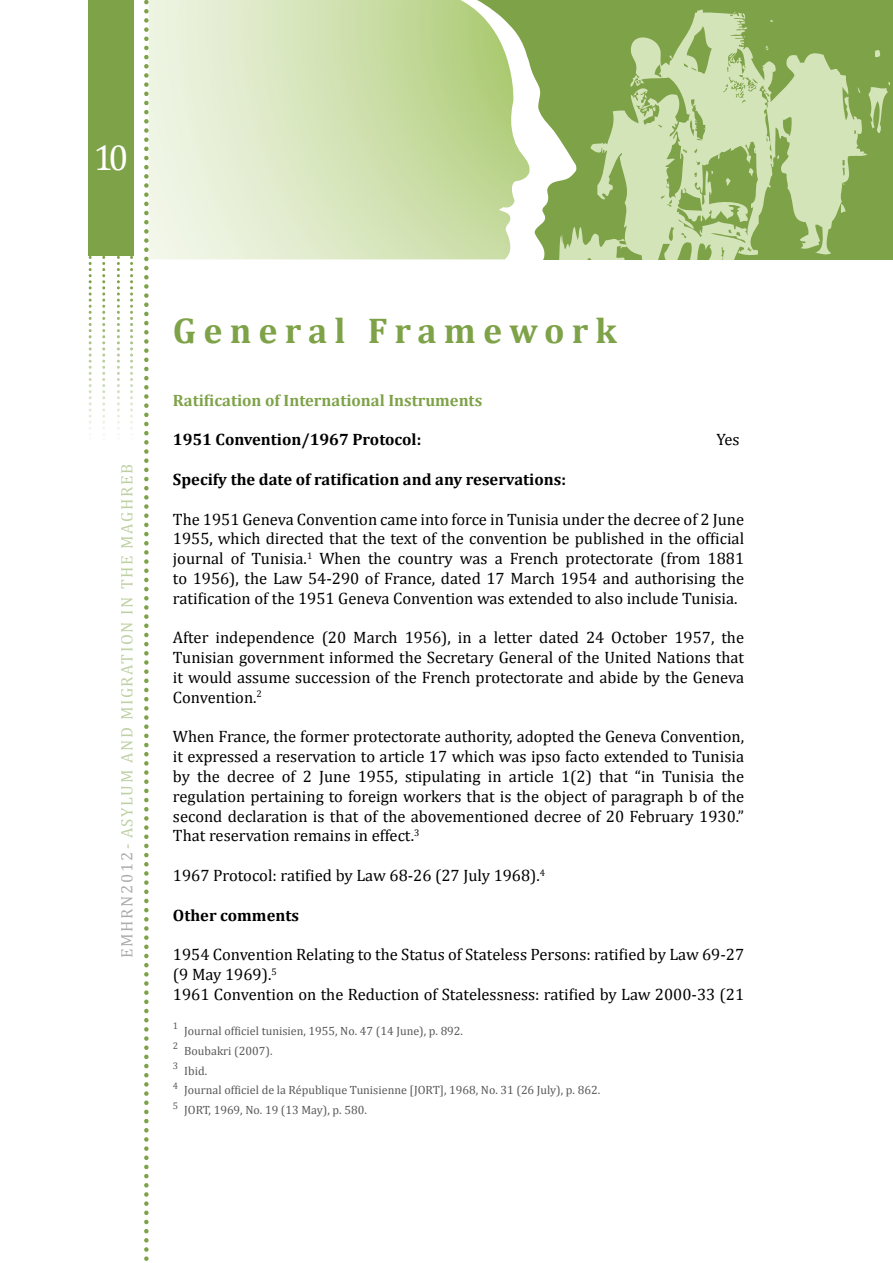
<style>
.page{position:relative;width:893px;height:1263px;background:#fff}
.page>*{position:absolute;margin:0;border:0;box-sizing:border-box;transform-origin:0 0}
.t1{font:700 36px "Cambria";letter-spacing:.2em;color:#7ea248}
.t2{font:36px "Cambria";color:#fff}
.t3{font:16.5px/19.8px "Cambria";color:#000;text-align:justify}
.t4{font:700 16.5px "Cambria";color:#000}
.t5{font:16.5px "Cambria";letter-spacing:.1em;color:#7ea248}
.t6{font:700 16.5px "Cambria";color:#7ea248}
.t7{font:12px "Cambria";color:#58585a}
.t8{font:9.6px "Cambria";color:#58585a}
.s1{color:#58585a}
</style>
<div class="page">
<div style="left:529px;top:0;width:363px;height:259px;background:#7ea248"></div>
<svg style="left:149px;top:0;width:380px;height:259px;background:#d5e4b9"></svg>
<svg style="left:875px;top:50px;width:6px;height:8px"></svg>
<svg style="left:518px;top:9px;width:350px;height:250px;background:#a9c382"></svg>
<svg style="left:857px;top:87px;width:3px;height:6px"></svg>
<svg style="left:764px;top:46px;width:4px;height:5px"></svg>
<svg style="left:676px;top:77px;width:4px;height:4px"></svg>
<svg style="left:710px;top:170px;width:4px;height:5px"></svg>
<svg style="left:745px;top:136px;width:35px;height:42px"></svg>
<svg style="left:710px;top:235px;width:5px;height:4px"></svg>
<svg style="left:868px;top:82px;width:22px;height:51px"></svg>
<svg style="left:633px;top:148px;width:21px;height:10px"></svg>
<svg style="left:144px;top:0;width:5px;height:1261px"></svg>
<svg style="left:130px;top:256px;width:3px;height:179px"></svg>
<svg style="left:117px;top:256px;width:3px;height:179px"></svg>
<svg style="left:102px;top:256px;width:3px;height:179px"></svg>
<svg style="left:89px;top:256px;width:3px;height:179px"></svg>
<div style="left:88px;top:0;width:45px;height:256px;background:#7ea248"></div>
<hr style="left:892px;top:0;width:1px;height:259px;background:#7ea248">
<h1 class="t2" style="left:93px;top:137px;width:36px">10</h1>
<p class="t5" style="left:117px;top:958px;width:495px;rotate:-90deg"><span class="s1">EMHRN2012</span>- ASYLUM AND MIGRATION IN THE MAGHREB</p>
<h1 class="t1" style="left:173px;top:305px;width:445px">General Framework</h1>
<p class="t6" style="left:173px;top:388px;width:311px">Ratification of International Instruments</p>
<p class="t4" style="left:173px;top:428px;width:250px">1951 Convention/1967 Protocol:</p>
<p class="t3" style="left:717px;top:430px;width:25px">Yes</p>
<p class="t4" style="left:173px;top:468px;width:395px">Specify the date of ratification and any reservations:</p>
<p class="t3" style="left:173px;top:509px;width:573px">The 1951 Geneva Convention came into force in Tunisia under the decree of 2 June 1955, which directed that the text of the convention be published in the official journal of Tunisia.<sup>1</sup> When the country was a French protectorate (from 1881 to 1956), the Law 54-290 of France, dated 17 March 1954 and authorising the ratification of the 1951 Geneva Convention was extended to also include Tunisia.</p>
<p class="t3" style="left:173px;top:628px;width:573px">After independence (20 March 1956), in a letter dated 24 October 1957, the Tunisian government informed the Secretary General of the United Nations that it would assume succession of the French protectorate and abide by the Geneva Convention.<sup>2</sup></p>
<p class="t3" style="left:173px;top:727px;width:573px">When France, the former protectorate authority, adopted the Geneva Convention, it expressed a reservation to article 17 which was ipso facto extended to Tunisia by the decree of 2 June 1955, stipulating in article 1(2) that “in Tunisia the regulation pertaining to foreign workers that is the object of paragraph b of the second declaration is that of the abovementioned decree of 20 February 1930.” That reservation remains in effect.<sup>3</sup></p>
<p class="t3" style="left:173px;top:865px;width:374px">1967 Protocol: ratified by Law 68-26 (27 July 1968).<sup>4</sup></p>
<p class="t4" style="left:173px;top:903px;width:128px">Other comments</p>
<p class="t3" style="left:173px;top:945px;width:573px;text-align:left">1954 Convention Relating to the Status of Stateless Persons: ratified by Law 69-27 (9 May 1969).<sup>5<br></sup>1961 Convention on the Reduction of Statelessness: ratified by Law 2000-33 (21</p>
<p class="t8" style="left:173px;top:1020px;width:7px">1</p>
<p class="t7" style="left:184px;top:1024px;width:280px">Journal officiel tunisien, 1955, No. 47 (14 June), p. 892.</p>
<p class="t8" style="left:173px;top:1040px;width:7px">2</p>
<p class="t7" style="left:184px;top:1043px;width:90px">Boubakri (2007).</p>
<p class="t8" style="left:173px;top:1060px;width:7px">3</p>
<p class="t7" style="left:184px;top:1063px;width:24px">Ibid.</p>
<p class="t8" style="left:173px;top:1080px;width:7px">4</p>
<p class="t7" style="left:184px;top:1083px;width:417px">Journal officiel de la République Tunisienne [JORT], 1968, No. 31 (26 July), p. 862.</p>
<p class="t8" style="left:173px;top:1100px;width:7px">5</p>
<p class="t7" style="left:184px;top:1103px;width:184px">JORT, 1969, No. 19 (13 May), p. 580.</p>
</div>
